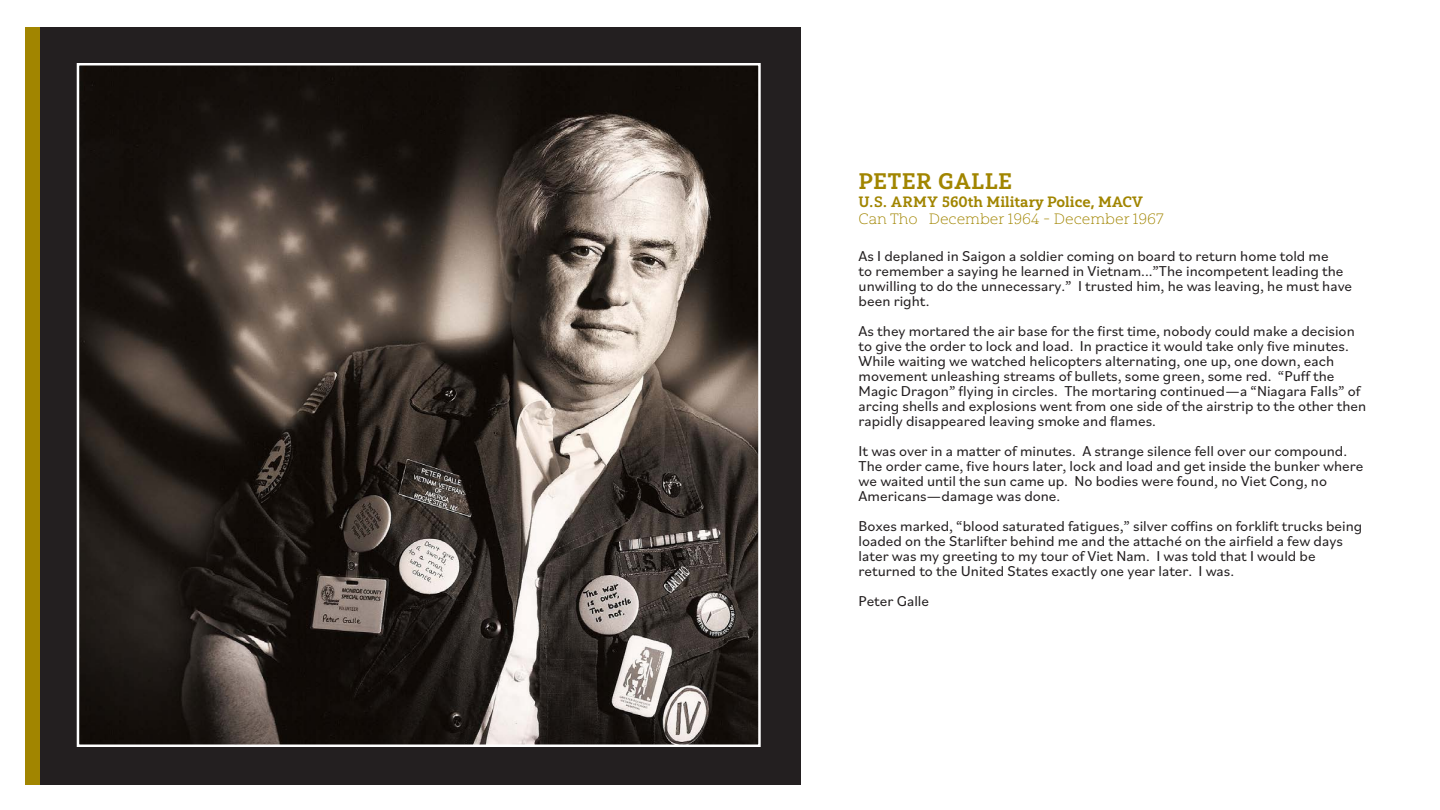
<style>
.page{position:relative;width:1440px;height:810px;background:#fff}
.page>*{position:absolute;margin:0;border:0;box-sizing:border-box;transform-origin:0 0}
.t1{font:22.5px "Yorkten Slab Nor Bol";letter-spacing:.025em;color:#a18500}
.t2{font:15px/15px "Bilo";color:#231f20}
.t3{font:15px "Yorkten Slab Nor Bol";color:#a18500}
.t4{font:15px "Yorkten Slab Ext Thi";color:#a18500}
</style>
<div class="page">
<div style="left:37px;top:27px;width:764px;height:758px;background:#231f20"></div>
<img style="left:80px;top:66px;width:678px;height:678px">
<div style="left:25px;top:27px;width:15px;height:758px;background:#a18500"></div>
<p class="t1" style="left:859px;top:167px;width:155px">PETER GALLE</p>
<p class="t3" style="left:859px;top:192px;width:286px">U.S. ARMY 560th Military Police, MACV</p>
<p class="t4" style="left:859px;top:210px;width:307px">Can Tho December 1964 - December 1967</p>
<p class="t2" style="left:859px;top:248px;width:495px">As I deplaned in Saigon a soldier coming on board to return home told me<br>to remember a saying he learned in Vietnam...”The incompetent leading the unwilling to do the unnecessary.” I trusted him, he was leaving, he must have been right.</p>
<p class="t2" style="left:859px;top:323px;width:509px">As they mortared the air base for the first time, nobody could make a decision to give the order to lock and load. In practice it would take only five minutes.<br>While waiting we watched helicopters alternating, one up, one down, each movement unleashing streams of bullets, some green, some red. “Puff the Magic Dragon” flying in circles. The mortaring continued—a “Niagara Falls” of arcing shells and explosions went from one side of the airstrip to the other then rapidly disappeared leaving smoke and flames.</p>
<p class="t2" style="left:859px;top:443px;width:506px">It was over in a matter of minutes. A strange silence fell over our compound.<br>The order came, five hours later, lock and load and get inside the bunker where we waited until the sun came up. No bodies were found, no Viet Cong, no Americans—damage was done.</p>
<p class="t2" style="left:859px;top:518px;width:505px">Boxes marked, “blood saturated fatigues,” silver coffins on forklift trucks being loaded on the Starlifter behind me and the attaché on the airfield a few days later was my greeting to my tour of Viet Nam. I was told that I would be</p>
<p class="t2" style="left:859px;top:563px;width:377px">returned to the United States exactly one year later. I was.</p>
<p class="t2" style="left:859px;top:593px;width:72px">Peter Galle</p>
</div>
